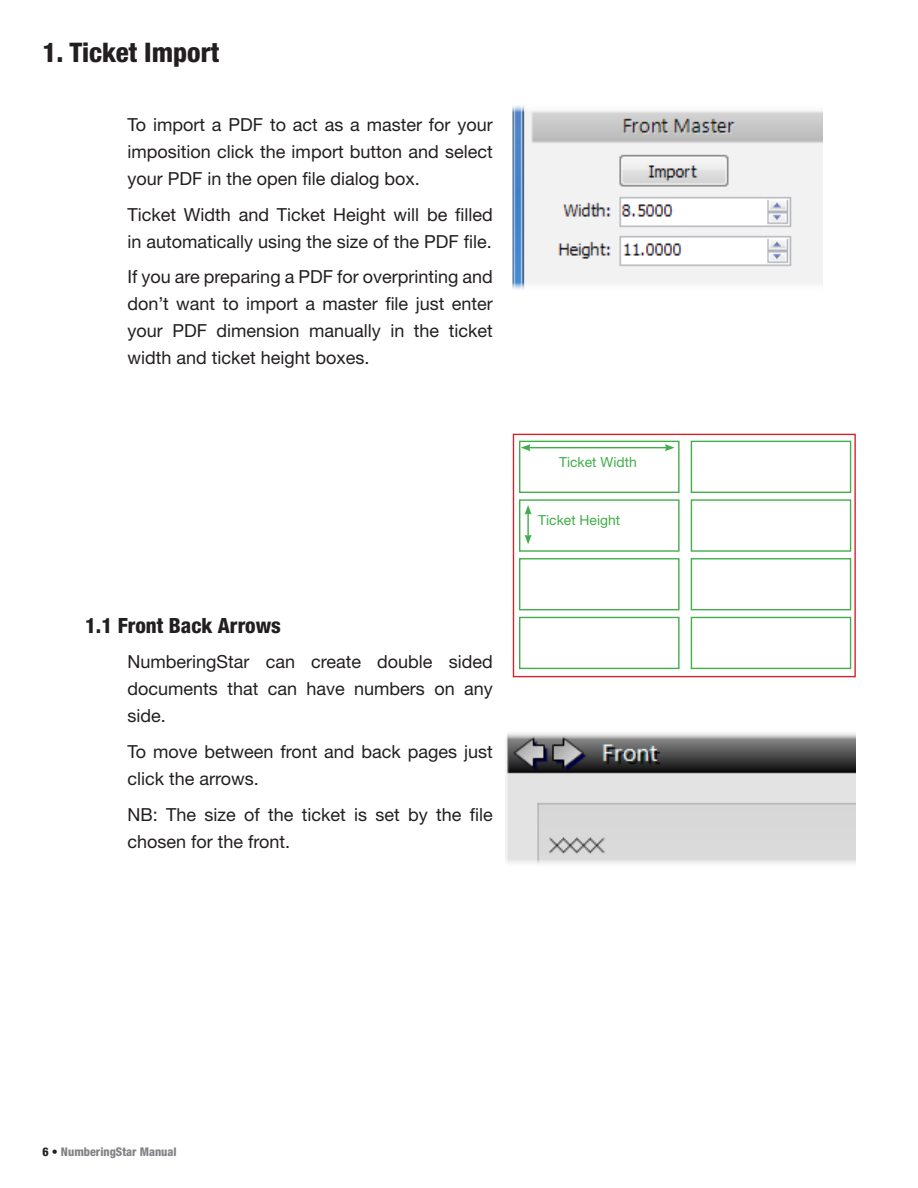
<style>
.page{position:relative;width:918px;height:1188px;background:#fff}
.page>*{position:absolute;margin:0;border:0;box-sizing:border-box;transform-origin:0 0}
.section_header{font:800 condensed 27px "Helvetica Neue LT Std";color:#231f20}
.sub_header{font:800 condensed 21px "Helvetica Neue LT Std";color:#231f20}
.main_text{font:18px/27px "Helvetica Neue LT Std";color:#231f20;text-align:justify}
.t1{font:13.8px "Helvetica Neue LT Std";color:#40ae49}
.t2{font:800 condensed 12px "Helvetica Neue LT Std";color:#808285}
.s1{color:#231f20}
</style>
<div class="page">
<img style="left:513px;top:105px;width:309px;height:185px">
<img style="left:506px;top:733px;width:350px;height:132px">
<hr style="left:527px;top:513px;width:2px;height:24px;background:#40ae49">
<svg style="left:525px;top:535px;width:7px;height:9px"></svg>
<svg style="left:525px;top:505px;width:7px;height:10px"></svg>
<div style="left:513px;top:434px;width:343px;height:243px;border:1px solid #d1232a"></div>
<div style="left:519px;top:441px;width:161px;height:52px;border:1px solid #40ae49"></div>
<div style="left:519px;top:499px;width:161px;height:53px;border:1px solid #40ae49"></div>
<div style="left:519px;top:558px;width:161px;height:52px;border:1px solid #40ae49"></div>
<div style="left:519px;top:617px;width:161px;height:52px;border:1px solid #40ae49"></div>
<div style="left:691px;top:441px;width:160px;height:52px;border:1px solid #40ae49"></div>
<div style="left:691px;top:499px;width:160px;height:53px;border:1px solid #40ae49"></div>
<div style="left:691px;top:558px;width:160px;height:52px;border:1px solid #40ae49"></div>
<div style="left:691px;top:617px;width:160px;height:52px;border:1px solid #40ae49"></div>
<hr style="left:528px;top:447px;width:139px;height:1px;background:#40ae49">
<svg style="left:665px;top:444px;width:10px;height:7px"></svg>
<svg style="left:521px;top:444px;width:10px;height:7px"></svg>
<p class="section_header" style="left:43px;top:35px;width:178px">1. Ticket Import</p>
<p class="main_text" style="left:128px;top:111px;width:367px">To import a PDF to act as a master for your imposition click the import button and select your PDF in the open file dialog box.</p>
<p class="main_text" style="left:128px;top:201px;width:367px">Ticket Width and Ticket Height will be filled in automatically using the size of the PDF file.</p>
<p class="main_text" style="left:128px;top:263px;width:367px">If you are preparing a PDF for overprinting and don’t want to import a master file just enter your PDF dimension manually in the ticket width and ticket height boxes.</p>
<p class="sub_header" style="left:85px;top:613px;width:197px">1.1 Front Back Arrows</p>
<p class="main_text" style="left:128px;top:648px;width:367px">NumberingStar can create double sided documents that can have numbers on any side.</p>
<p class="main_text" style="left:128px;top:738px;width:367px">To move between front and back pages just click the arrows.</p>
<p class="main_text" style="left:128px;top:800px;width:367px">NB: The size of the ticket is set by the file chosen for the front.</p>
<p class="t1" style="left:559px;top:454px;width:79px">Ticket Width</p>
<p class="t1" style="left:538px;top:512px;width:83px">Ticket Height</p>
<p class="t2" style="left:43px;top:1144px;width:136px"><span class="s1">6 •</span> NumberingStar Manual</p>
</div>
